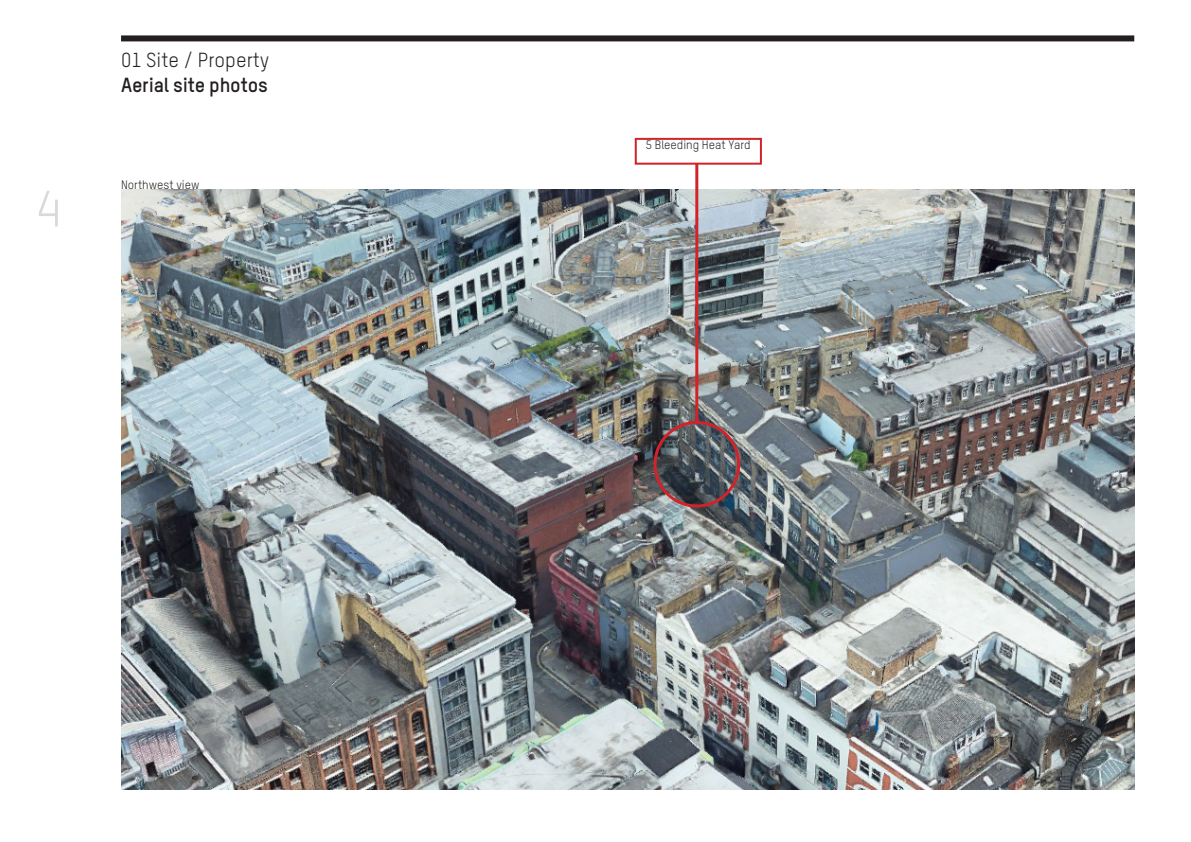
<style>
.page{position:relative;width:1191px;height:842px;background:#fff}
.page>*{position:absolute;margin:0;border:0;box-sizing:border-box;transform-origin:0 0}
.t1{font:50px "TSTARPRO";color:#d8d9db}
.Page_Heading{font:700 20px/25px "TSTARPRO";letter-spacing:-.01em;color:#231f20}
.t2{font:12px "TSTARPRO";color:#231f20}
.s1{font-weight:400}
</style>
<div class="page">
<img style="left:121px;top:189px;width:1013px;height:600px">
<div style="left:121px;top:35px;width:1013px;height:6px;background:#231f20"></div>
<div style="left:653px;top:421px;width:87px;height:86px;border:3px solid #d1232a;border-radius:50%"></div>
<div style="left:635px;top:138px;width:127px;height:27px;border:2px solid #d1232a"></div>
<hr style="left:695px;top:164px;width:3px;height:257px;background:#d1232a">
<h1 class="t1" style="left:35px;top:179px;width:27px">4</h1>
<p class="Page_Heading" style="left:121px;top:47px;width:150px"><span class="s1">01 Site / Property<br></span>Aerial site photos</p>
<p class="t2" style="left:121px;top:178px;width:80px">Northwest view</p>
<p class="t2" style="left:646px;top:138px;width:106px">5 Bleeding Heat Yard</p>
</div>
